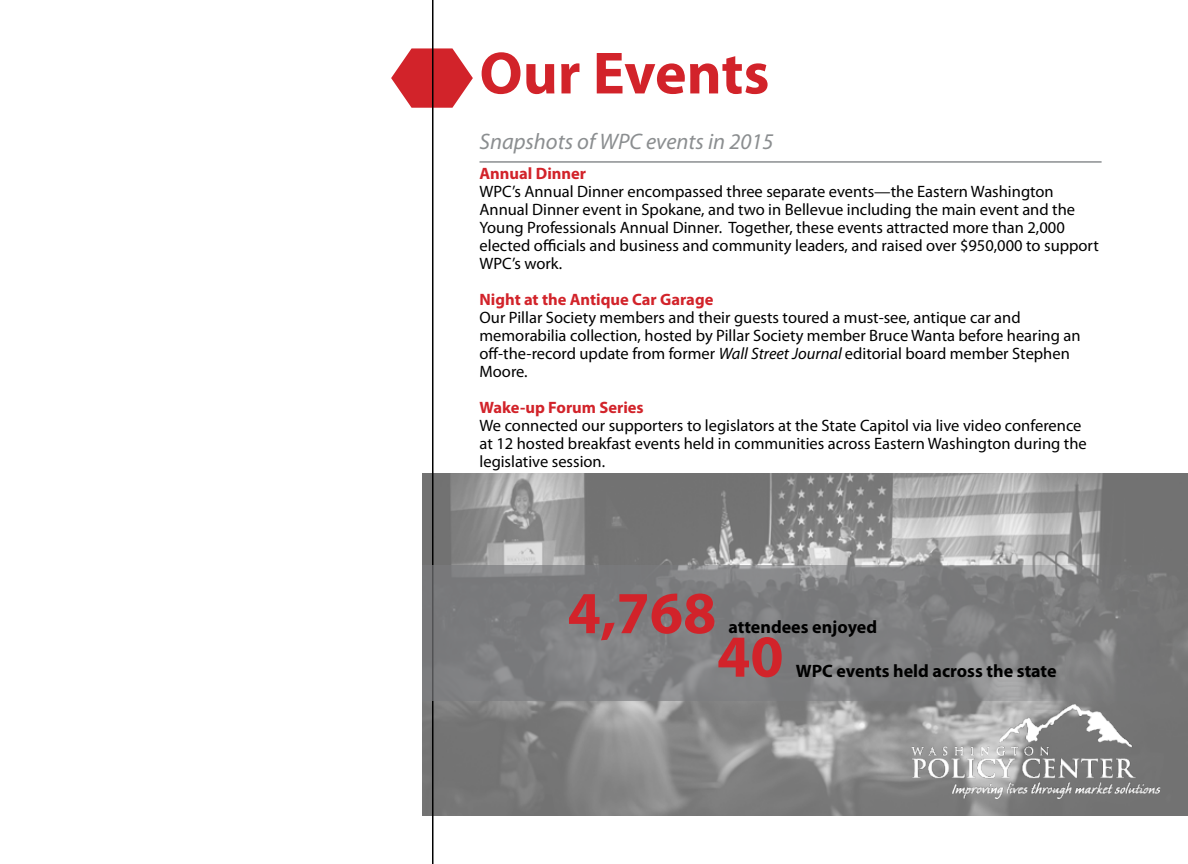
<style>
.page{position:relative;width:1188px;height:864px;background:#fff}
.page>*{position:absolute;margin:0;border:0;box-sizing:border-box;transform-origin:0 0}
.t1{font:700 60px "Myriad Pro";color:#d2232a}
.t2{font:italic 22.5px "Myriad Pro";color:#8b8e90}
.t3{font:700 18px "Myriad Pro";color:#000}
.t4{font:16.5px/18px "Myriad Pro";color:#000}
.t5{font:700 16.5px "Myriad Pro";color:#d2232a}
.s1{font-style:italic}
</style>
<div class="page">
<img style="left:423px;top:474px;width:765px;height:342px">
<svg style="left:391px;top:48px;width:82px;height:60px"></svg>
<hr style="left:480px;top:161px;width:622px;height:2px;background:#8b8e90">
<hr style="left:432px;top:0;width:2px;height:864px;background:#000">
<img style="left:912px;top:704px;width:248px;height:95px">
<div style="left:423px;top:566px;width:765px;height:135px;background:#7b7c7f"></div>
<h1 class="t1" style="left:480px;top:34px;width:291px">Our Events</h1>
<h2 class="t2" style="left:480px;top:127px;width:296px">Snapshots of WPC events in 2015</h2>
<p class="t5" style="left:480px;top:162px;width:108px">Annual Dinner</p>
<p class="t4" style="left:480px;top:182px;width:621px">WPC’s Annual Dinner encompassed three separate events—the Eastern Washington Annual Dinner event in Spokane, and two in Bellevue including the main event and the Young Professionals Annual Dinner. Together, these events attracted more than 2,000 elected officials and business and community leaders, and raised over $950,000 to support WPC’s work.</p>
<p class="t5" style="left:480px;top:288px;width:235px">Night at the Antique Car Garage</p>
<p class="t4" style="left:480px;top:308px;width:603px">Our Pillar Society members and their guests toured a must-see, antique car and memorabilia collection, hosted by Pillar Society member Bruce Wanta before hearing an off-the-record update from former <span class="s1">Wall Street Journal</span> editorial board member Stephen Moore.</p>
<p class="t5" style="left:480px;top:396px;width:166px">Wake-up Forum Series</p>
<p class="t4" style="left:480px;top:416px;width:609px">We connected our supporters to legislators at the State Capitol via live video conference at 12 hosted breakfast events held in communities across Eastern Washington during the legislative session.</p>
<h1 class="t1" style="left:568px;top:574px;width:150px">4,768</h1>
<p class="t3" style="left:729px;top:615px;width:150px">attendees enjoyed</p>
<h1 class="t1" style="left:717px;top:617px;width:68px">40</h1>
<p class="t3" style="left:796px;top:659px;width:262px">WPC events held across the state</p>
</div>
